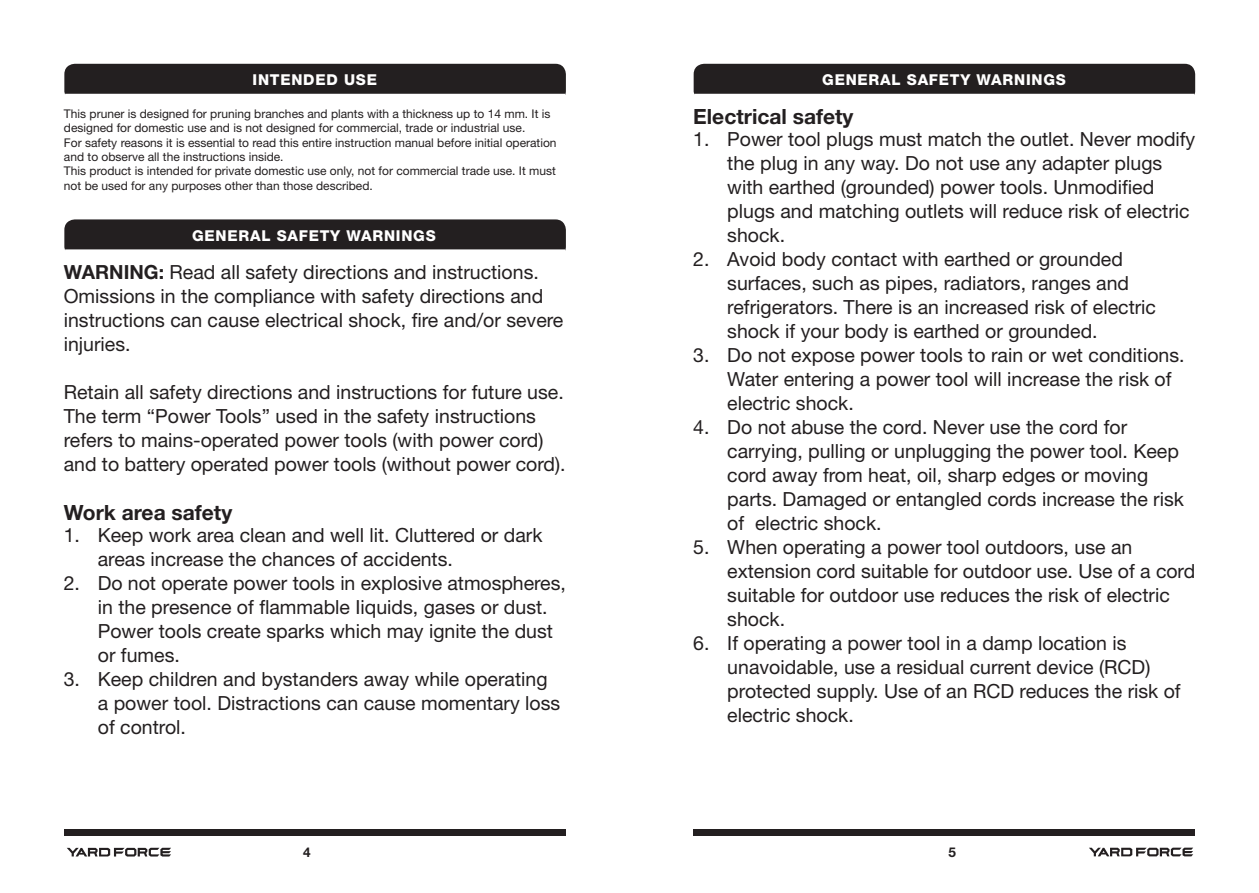
<style>
.page{position:relative;width:1259px;height:893px;background:#fff}
.page>*{position:absolute;margin:0;border:0;box-sizing:border-box;transform-origin:0 0}
.t1{font:700 21px "Helvetica Neue LT Std";color:#231f20}
.t2{font:19.5px/24px "Helvetica Neue LT Std";color:#231f20}
.t3{font:800 15px "Helvetica Neue LT Std";letter-spacing:.05em;color:#fff}
.t4{font:700 13.5px "Helvetica Neue LT Std";color:#231f20}
.t5{font:12px/14.4px "Helvetica Neue LT Std";color:#231f20}
.s1{font-weight:700}
</style>
<div class="page">
<div style="left:64px;top:829px;width:502px;height:7px;background:#231f20"></div>
<div style="left:693px;top:829px;width:502px;height:6px;background:#231f20"></div>
<svg style="left:67px;top:848px;width:104px;height:8px"></svg>
<svg style="left:1089px;top:848px;width:104px;height:8px"></svg>
<svg style="left:64px;top:219px;width:502px;height:32px;background:#312e2e"></svg>
<svg style="left:64px;top:64px;width:502px;height:31px;background:#2c2829"></svg>
<div style="left:693px;top:64px;width:502px;height:31px;background:#231f20"></div>
<p class="t3" style="left:252px;top:71px;width:126px">INTENDED USE</p>
<p class="t5" style="left:64px;top:106px;width:488px">This pruner is designed for pruning branches and plants with a thickness up to 14 mm. It is designed for domestic use and is not designed for commercial, trade or industrial use.</p>
<p class="t5" style="left:64px;top:135px;width:494px">For safety reasons it is essential to read this entire instruction manual before initial operation and to observe all the instructions inside.</p>
<p class="t5" style="left:64px;top:164px;width:493px">This product is intended for private domestic use only, not for commercial trade use. It must not be used for any purposes other than those described.</p>
<p class="t3" style="left:192px;top:227px;width:245px">GENERAL SAFETY WARNINGS</p>
<p class="t2" style="left:64px;top:260px;width:476px"><span class="s1">WARNING:</span> Read all safety directions and instructions.</p>
<p class="t2" style="left:64px;top:284px;width:501px">Omissions in the compliance with safety directions and instructions can cause electrical shock, fire and/or severe injuries.</p>
<p class="t2" style="left:64px;top:380px;width:501px">Retain all safety directions and instructions for future use.</p>
<p class="t2" style="left:64px;top:404px;width:503px">The term “Power Tools” used in the safety instructions refers to mains-operated power tools (with power cord) and to battery operated power tools (without power cord).</p>
<p class="t1" style="left:64px;top:500px;width:170px">Work area safety</p>
<p class="t2" style="left:98px;top:523px;width:446px;text-indent:-34px">1. Keep work area clean and well lit. Cluttered or dark areas increase the chances of accidents.</p>
<p class="t2" style="left:98px;top:571px;width:469px;text-indent:-34px">2. Do not operate power tools in explosive atmospheres, in the presence of flammable Iiquids, gases or dust.<br>Power tools create sparks which may ignite the dust or fumes.</p>
<p class="t2" style="left:98px;top:667px;width:464px;text-indent:-34px">3. Keep children and bystanders away while operating a power tool. Distractions can cause momentary loss of control.</p>
<p class="t3" style="left:822px;top:71px;width:245px">GENERAL SAFETY WARNINGS</p>
<p class="t1" style="left:693px;top:104px;width:162px">Electrical safety</p>
<p class="t2" style="left:727px;top:127px;width:469px;text-indent:-34px">1. Power tool plugs must match the outlet. Never modify the plug in any way. Do not use any adapter plugs with earthed (grounded) power tools. Unmodified plugs and matching outlets will reduce risk of electric shock.</p>
<p class="t2" style="left:727px;top:247px;width:430px;text-indent:-34px">2. Avoid body contact with earthed or grounded surfaces, such as pipes, radiators, ranges and refrigerators. There is an increased risk of electric shock if your body is earthed or grounded.</p>
<p class="t2" style="left:727px;top:343px;width:459px;text-indent:-34px">3. Do not expose power tools to rain or wet conditions.<br>Water entering a power tool will increase the risk of electric shock.</p>
<p class="t2" style="left:727px;top:415px;width:458px;text-indent:-34px">4. Do not abuse the cord. Never use the cord for carrying, pulling or unplugging the power tool. Keep cord away from heat, oil, sharp edges or moving parts. Damaged or entangled cords increase the risk of electric shock.</p>
<p class="t2" style="left:727px;top:535px;width:469px;text-indent:-34px">5. When operating a power tool outdoors, use an extension cord suitable for outdoor use. Use of a cord suitable for outdoor use reduces the risk of electric shock.</p>
<p class="t2" style="left:727px;top:631px;width:455px;text-indent:-34px">6. If operating a power tool in a damp location is unavoidable, use a residual current device (RCD) protected supply. Use of an RCD reduces the risk of electric shock.</p>
<p class="t4" style="left:303px;top:844px;width:9px">4</p>
<p class="t4" style="left:948px;top:844px;width:9px">5</p>
</div>
